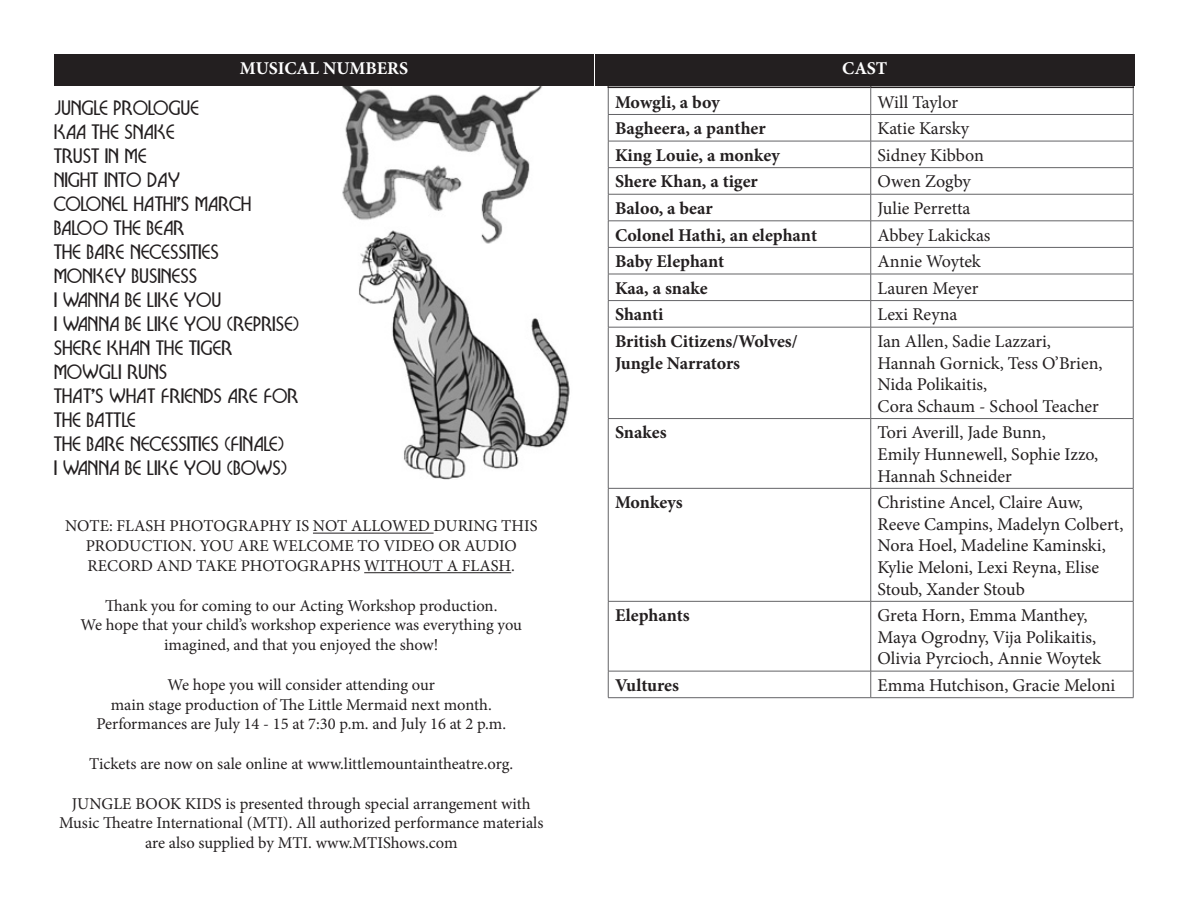
<style>
.page{position:relative;width:1188px;height:918px;background:#fff}
.page>*{position:absolute;margin:0;border:0;box-sizing:border-box;transform-origin:0 0}
.t1{font:18px/21.6px "Minion Pro";color:#231f20}
.t2{font:18px "Brioche Display Caps S Si";letter-spacing:.025em;color:#231f20}
.t3{font:700 18px "Minion Pro";color:#231f20}
.t4{font:700 18px "Minion Pro";color:#fff}
.t5{font:16.5px/19.8px "Minion Pro";color:#231f20;text-align:center}
</style>
<div class="page">
<div style="left:54px;top:54px;width:540px;height:31px;background:#231f20"></div>
<img style="left:342px;top:87px;width:228px;height:393px">
<hr style="left:313px;top:533px;width:121px;height:1px;background:#231f20">
<hr style="left:364px;top:572px;width:147px;height:1px;background:#231f20">
<hr style="left:870px;top:63px;width:2px;height:24px;background:#231f20">
<hr style="left:1132px;top:63px;width:2px;height:24px;background:#231f20">
<hr style="left:608px;top:87px;width:263px;height:1px;background:#231f20">
<hr style="left:871px;top:87px;width:263px;height:1px;background:#231f20">
<hr style="left:608px;top:114px;width:263px;height:1px;background:#636366">
<hr style="left:871px;top:114px;width:262px;height:1px;background:#636366">
<hr style="left:608px;top:141px;width:263px;height:1px;background:#636366">
<hr style="left:871px;top:141px;width:262px;height:1px;background:#636366">
<hr style="left:608px;top:167px;width:263px;height:1px;background:#636366">
<hr style="left:871px;top:167px;width:262px;height:1px;background:#636366">
<hr style="left:608px;top:194px;width:263px;height:1px;background:#636366">
<hr style="left:871px;top:194px;width:262px;height:1px;background:#636366">
<hr style="left:608px;top:221px;width:263px;height:1px;background:#636366">
<hr style="left:871px;top:221px;width:262px;height:1px;background:#636366">
<hr style="left:608px;top:247px;width:263px;height:1px;background:#636366">
<hr style="left:871px;top:247px;width:262px;height:1px;background:#636366">
<hr style="left:608px;top:274px;width:263px;height:1px;background:#636366">
<hr style="left:871px;top:274px;width:262px;height:1px;background:#636366">
<hr style="left:608px;top:300px;width:263px;height:1px;background:#636366">
<svg style="left:608px;top:85px;width:1px;height:242px"></svg>
<hr style="left:871px;top:300px;width:262px;height:1px;background:#636366">
<svg style="left:870px;top:88px;width:1px;height:239px"></svg>
<svg style="left:1133px;top:88px;width:1px;height:239px"></svg>
<hr style="left:608px;top:327px;width:263px;height:1px;background:#636366">
<hr style="left:608px;top:327px;width:1px;height:91px;background:#636366">
<hr style="left:871px;top:327px;width:262px;height:1px;background:#636366">
<hr style="left:870px;top:327px;width:1px;height:91px;background:#636366">
<hr style="left:1133px;top:327px;width:1px;height:91px;background:#636366">
<hr style="left:608px;top:418px;width:263px;height:1px;background:#636366">
<hr style="left:608px;top:419px;width:1px;height:69px;background:#636366">
<hr style="left:871px;top:418px;width:262px;height:1px;background:#636366">
<hr style="left:870px;top:419px;width:1px;height:69px;background:#636366">
<hr style="left:1133px;top:419px;width:1px;height:69px;background:#636366">
<hr style="left:608px;top:488px;width:263px;height:1px;background:#636366">
<hr style="left:608px;top:489px;width:1px;height:112px;background:#636366">
<hr style="left:871px;top:488px;width:262px;height:1px;background:#636366">
<hr style="left:870px;top:489px;width:1px;height:112px;background:#636366">
<hr style="left:1133px;top:489px;width:1px;height:112px;background:#636366">
<hr style="left:608px;top:601px;width:263px;height:1px;background:#636366">
<hr style="left:608px;top:602px;width:1px;height:69px;background:#636366">
<hr style="left:871px;top:601px;width:262px;height:1px;background:#636366">
<hr style="left:870px;top:602px;width:1px;height:69px;background:#636366">
<hr style="left:1133px;top:602px;width:1px;height:69px;background:#636366">
<hr style="left:608px;top:671px;width:263px;height:1px;background:#636366">
<svg style="left:608px;top:671px;width:1px;height:26px"></svg>
<hr style="left:871px;top:671px;width:262px;height:1px;background:#636366">
<svg style="left:870px;top:671px;width:1px;height:26px"></svg>
<svg style="left:1133px;top:671px;width:1px;height:27px"></svg>
<hr style="left:608px;top:697px;width:263px;height:1px;background:#636366">
<hr style="left:871px;top:697px;width:262px;height:1px;background:#636366">
<div style="left:595px;top:54px;width:540px;height:31px;background:#231f20"></div>
<p class="t4" style="left:240px;top:55px;width:170px">MUSICAL NUMBERS</p>
<p class="t2" style="left:54px;top:99px;width:146px">JUNGLE PROLOGUE</p>
<p class="t2" style="left:54px;top:123px;width:122px">KAA THE SNAKE</p>
<p class="t2" style="left:54px;top:147px;width:94px">TRUST IN ME</p>
<p class="t2" style="left:54px;top:171px;width:127px">NIGHT INTO DAY</p>
<p class="t2" style="left:54px;top:195px;width:199px">COLONEL HATHI’S MARCH</p>
<p class="t2" style="left:54px;top:219px;width:132px">BALOO THE BEAR</p>
<p class="t2" style="left:54px;top:243px;width:166px">THE BARE NECESSITIES</p>
<p class="t2" style="left:54px;top:267px;width:144px">MONKEY BUSINESS</p>
<p class="t2" style="left:54px;top:291px;width:169px">I WANNA BE LIKE YOU</p>
<p class="t2" style="left:54px;top:315px;width:246px">I WANNA BE LIKE YOU (REPRISE)</p>
<p class="t2" style="left:54px;top:339px;width:180px">SHERE KHAN THE TIGER</p>
<p class="t2" style="left:54px;top:363px;width:115px">MOWGLI RUNS</p>
<p class="t2" style="left:54px;top:387px;width:246px">THAT’S WHAT FRIENDS ARE FOR</p>
<p class="t2" style="left:54px;top:411px;width:83px">THE BATTLE</p>
<p class="t2" style="left:54px;top:435px;width:231px">THE BARE NECESSITIES (FINALE)</p>
<p class="t2" style="left:54px;top:459px;width:234px">I WANNA BE LIKE YOU (BOWS)</p>
<p class="t5" style="left:65px;top:516px;width:474px">NOTE: FLASH PHOTOGRAPHY IS NOT ALLOWED DURING THIS<br>PRODUCTION. YOU ARE WELCOME TO VIDEO OR AUDIO</p>
<p class="t5" style="left:88px;top:556px;width:429px">RECORD AND TAKE PHOTOGRAPHS WITHOUT A FLASH.</p>
<p class="t5" style="left:105px;top:596px;width:394px">Thank you for coming to our Acting Workshop production.</p>
<p class="t5" style="left:81px;top:615px;width:443px">We hope that your child’s workshop experience was everything you</p>
<p class="t5" style="left:164px;top:635px;width:276px">imagined, and that you enjoyed the show!</p>
<p class="t5" style="left:168px;top:675px;width:269px">We hope you will consider attending our</p>
<p class="t5" style="left:111px;top:695px;width:383px">main stage production of The Little Mermaid next month.</p>
<p class="t5" style="left:96px;top:714px;width:411px">Performances are July 14 - 15 at 7:30 p.m. and July 16 at 2 p.m.</p>
<p class="t5" style="left:89px;top:754px;width:426px">Tickets are now on sale online at www.littlemountaintheatre.org.</p>
<p class="t5" style="left:59px;top:794px;width:486px">JUNGLE BOOK KIDS is presented through special arrangement with<br>Music Theatre International (MTI). All authorized performance materials are also supplied by MTI. www.MTIShows.com</p>
<p class="t4" style="left:842px;top:55px;width:47px">CAST</p>
<p class="t3" style="left:615px;top:89px;width:106px">Mowgli, a boy</p>
<p class="t1" style="left:878px;top:91px;width:82px">Will Taylor</p>
<p class="t3" style="left:615px;top:116px;width:152px">Bagheera, a panther</p>
<p class="t1" style="left:878px;top:118px;width:93px">Katie Karsky</p>
<p class="t3" style="left:615px;top:142px;width:166px">King Louie, a monkey</p>
<p class="t1" style="left:878px;top:144px;width:108px">Sidney Kibbon</p>
<p class="t3" style="left:615px;top:169px;width:144px">Shere Khan, a tiger</p>
<p class="t1" style="left:878px;top:171px;width:95px">Owen Zogby</p>
<p class="t3" style="left:615px;top:196px;width:99px">Baloo, a bear</p>
<p class="t1" style="left:878px;top:198px;width:95px">Julie Perretta</p>
<p class="t3" style="left:615px;top:222px;width:204px">Colonel Hathi, an elephant</p>
<p class="t1" style="left:878px;top:224px;width:115px">Abbey Lakickas</p>
<p class="t3" style="left:615px;top:249px;width:111px">Baby Elephant</p>
<p class="t1" style="left:878px;top:251px;width:105px">Annie Woytek</p>
<p class="t3" style="left:615px;top:275px;width:94px">Kaa, a snake</p>
<p class="t1" style="left:878px;top:277px;width:102px">Lauren Meyer</p>
<p class="t3" style="left:615px;top:302px;width:50px">Shanti</p>
<p class="t1" style="left:878px;top:304px;width:81px">Lexi Reyna</p>
<p class="t3" style="left:615px;top:329px;width:184px">British Citizens/Wolves/</p>
<p class="t3" style="left:615px;top:350px;width:127px">Jungle Narrators</p>
<p class="t1" style="left:878px;top:331px;width:175px">Ian Allen, Sadie Lazzari,</p>
<p class="t1" style="left:878px;top:352px;width:227px">Hannah Gornick, Tess O’Brien,<br>Nida Polikaitis,</p>
<p class="t1" style="left:878px;top:395px;width:223px">Cora Schaum - School Teacher</p>
<p class="t3" style="left:615px;top:420px;width:53px">Snakes</p>
<p class="t1" style="left:878px;top:422px;width:170px">Tori Averill, Jade Bunn,</p>
<p class="t1" style="left:878px;top:444px;width:222px">Emily Hunnewell, Sophie Izzo,<br>Hannah Schneider</p>
<p class="t3" style="left:615px;top:490px;width:69px">Monkeys</p>
<p class="t1" style="left:878px;top:492px;width:248px">Christine Ancel, Claire Auw,<br>Reeve Campins, Madelyn Colbert,<br>Nora Hoel, Madeline Kaminski,<br>Kylie Meloni, Lexi Reyna, Elise<br>Stoub, Xander Stoub</p>
<p class="t3" style="left:615px;top:603px;width:76px">Elephants</p>
<p class="t1" style="left:878px;top:605px;width:225px">Greta Horn, Emma Manthey,<br>Maya Ogrodny, Vija Polikaitis,<br>Olivia Pyrcioch, Annie Woytek</p>
<p class="t3" style="left:615px;top:673px;width:66px">Vultures</p>
<p class="t1" style="left:878px;top:674px;width:239px">Emma Hutchison, Gracie Meloni</p>
</div>
